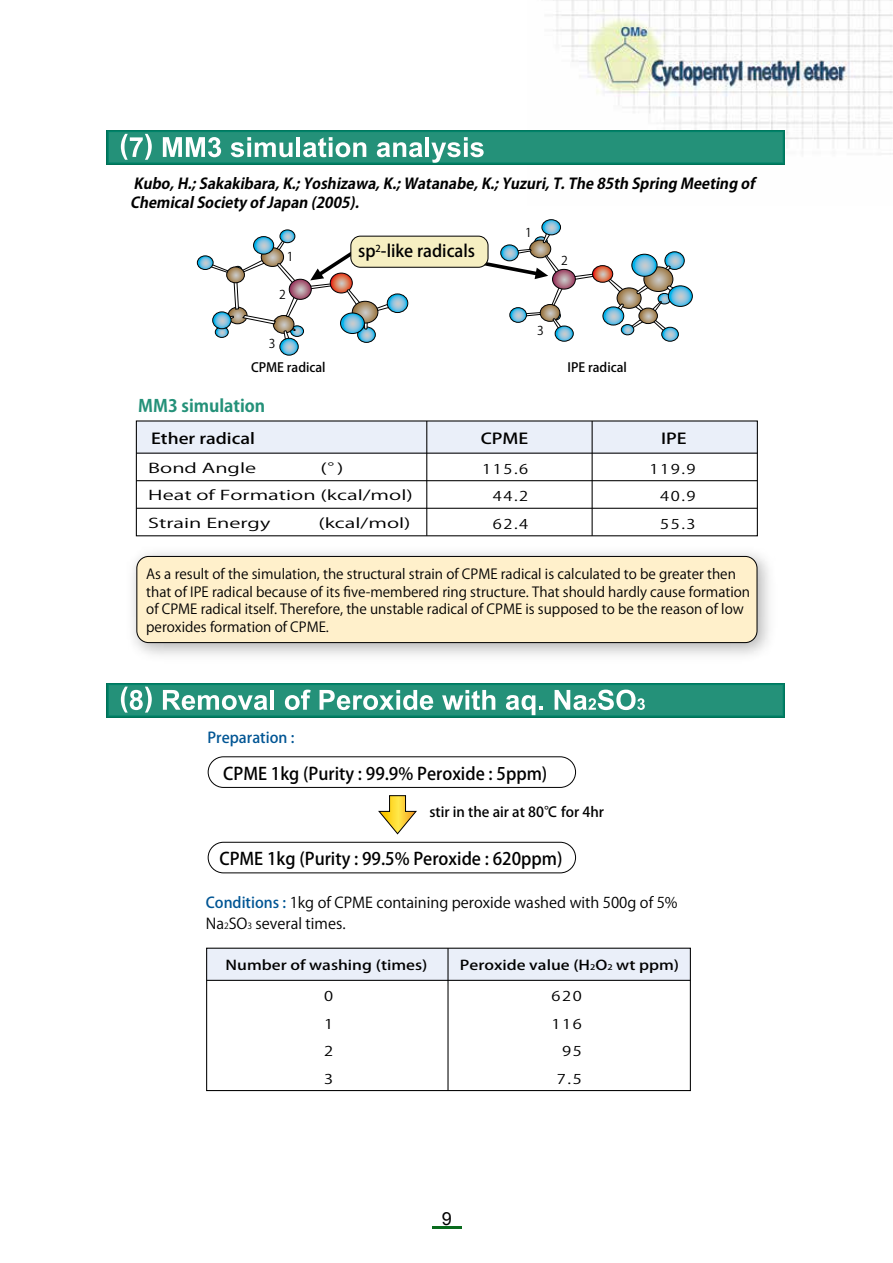
<style>
.page{position:relative;width:893px;height:1263px;background:#fff}
.page>*{position:absolute;margin:0;border:0;box-sizing:border-box;transform-origin:0 0}
.t1{font:18px "Arial";color:#000}
.t2{font:500 17.25px "Koz Go Pro";color:#000}
.t3{font:700 16.95px "Koz Go Pro";color:#249179}
.t4{font:500 16.65px "Koz Go Pro";color:#000}
.t5{font:italic 700 14.85px/19.2px "Koz Go Pro";color:#000}
.t6{font:14.85px/21.6px "Koz Go Pro";color:#000}
.t7{font:500 14.85px "Koz Go Pro";color:#000;scale:1.22 1}
.t8{font:500 14.85px "Koz Go Pro";color:#005594}
.t9{font:13.8px/17.7px "Koz Go Pro";color:#000}
.t10{font:500 13.8px "Koz Go Pro";color:#000}
.t11{font:13.35px/27.6px "Koz Go Pro";color:#000;scale:1.54 1}
.t12{font:500 13.35px "Koz Go Pro";color:#000;scale:1.22 1}
.t13{font:13.35px/27.6px "Koz Go Pro";color:#000;text-align:justify;scale:1.22 1}
.t14{font:500 12.75px "Koz Go Pro";color:#000}
.t15{font:12.15px "Koz Go Pro";color:#000}
.s1{font-weight:500;color:#005594}
.s2{font-size:8.55px}
.s3{font-size:7.65px}
</style>
<div class="page">
<img style="left:553px;top:0;width:340px;height:155px">
<hr style="left:432px;top:1226px;width:30px;height:3px;background:#096b1d">
<div style="left:208px;top:756px;width:368px;height:32px;border:1px solid #000;border-radius:15px"></div>
<div style="left:208px;top:842px;width:368px;height:31px;border:1px solid #000;border-radius:15px"></div>
<img style="left:132px;top:552px;width:637px;height:103px">
<div style="left:137px;top:556px;width:620px;height:87px;background:#fff0cb;border-radius:12px"></div>
<div style="left:137px;top:556px;width:620px;height:87px;border:1px solid #000;border-radius:12px"></div>
<div style="left:206px;top:948px;width:485px;height:33px;background:#eaeff9"></div>
<div style="left:206px;top:948px;width:485px;height:143px;border:1px solid #000"></div>
<hr style="left:207px;top:980px;width:483px;height:1px;background:#000">
<hr style="left:447px;top:948px;width:2px;height:142px;background:#000">
<div style="left:136px;top:421px;width:622px;height:32px;background:#eaeff9"></div>
<hr style="left:136px;top:453px;width:621px;height:1px;background:#000">
<hr style="left:136px;top:480px;width:621px;height:1px;background:#000">
<hr style="left:136px;top:508px;width:621px;height:1px;background:#000">
<hr style="left:426px;top:421px;width:1px;height:115px;background:#000">
<hr style="left:592px;top:421px;width:1px;height:115px;background:#000">
<div style="left:108px;top:683px;width:676px;height:34px;background:#00775d"></div>
<div style="left:109px;top:684px;width:674px;height:32px;background:#108970"></div>
<div style="left:109px;top:684px;width:674px;height:31px;background:#00836a"></div>
<div style="left:110px;top:685px;width:672px;height:30px;background:#1f8e76"></div>
<div style="left:110px;top:686px;width:672px;height:28px;background:#249179"></div>
<svg style="left:121px;top:687px;width:31px;height:25px"></svg>
<svg style="left:163px;top:690px;width:104px;height:20px"></svg>
<hr style="left:270px;top:690px;width:4px;height:20px;background:#fff">
<svg style="left:285px;top:690px;width:26px;height:20px"></svg>
<svg style="left:320px;top:690px;width:113px;height:20px"></svg>
<svg style="left:442px;top:690px;width:53px;height:20px"></svg>
<svg style="left:506px;top:695px;width:37px;height:20px"></svg>
<svg style="left:555px;top:690px;width:90px;height:20px"></svg>
<div style="left:351px;top:236px;width:137px;height:31px;background:#f6efc2;border-radius:10px"></div>
<div style="left:351px;top:236px;width:137px;height:31px;border:1px solid #000;border-radius:10px"></div>
<svg style="left:197px;top:230px;width:211px;height:125px"></svg>
<div style="left:280px;top:338px;width:18px;height:17px;border:1px solid #000;border-radius:50%"></div>
<div style="left:668px;top:286px;width:25px;height:21px;border:1px solid #000;border-radius:50%"></div>
<svg style="left:478px;top:220px;width:214px;height:121px"></svg>
<div style="left:542px;top:219px;width:19px;height:16px;border:1px solid #000;border-radius:50%"></div>
<svg style="left:378px;top:795px;width:39px;height:39px"></svg>
<div style="left:107px;top:130px;width:678px;height:35px;background:#006f55"></div>
<div style="left:107px;top:130px;width:677px;height:34px;background:#00755b"></div>
<div style="left:108px;top:131px;width:676px;height:33px;background:#007a61"></div>
<div style="left:108px;top:131px;width:675px;height:32px;background:#008167"></div>
<div style="left:109px;top:132px;width:674px;height:31px;background:#108970"></div>
<div style="left:109px;top:132px;width:673px;height:30px;background:#208f76"></div>
<div style="left:110px;top:133px;width:672px;height:29px;background:#249179"></div>
<svg style="left:121px;top:134px;width:31px;height:26px"></svg>
<svg style="left:163px;top:137px;width:58px;height:20px"></svg>
<svg style="left:231px;top:137px;width:62px;height:20px"></svg>
<hr style="left:296px;top:137px;width:4px;height:20px;background:#fff">
<svg style="left:303px;top:137px;width:63px;height:20px"></svg>
<svg style="left:377px;top:142px;width:46px;height:15px"></svg>
<hr style="left:425px;top:137px;width:4px;height:20px;background:#fff">
<svg style="left:431px;top:137px;width:53px;height:26px"></svg>
<p class="t5" style="left:130px;top:175px;width:626px">Kubo,H.;Sakakibara,K.;Yoshizawa,K.;Watanabe,K.;Yuzuri,T.The 85th Spring Meeting of<br>ChemicalSociety of Japan (2005).</p>
<p class="t15" style="left:287px;top:248px;width:8px">1</p>
<p class="t15" style="left:279px;top:287px;width:8px">2</p>
<p class="t15" style="left:269px;top:336px;width:8px">3</p>
<p class="t4" style="left:358px;top:240px;width:118px">sp<sup>2</sup>-like radicals</p>
<p class="t15" style="left:525px;top:225px;width:8px">1</p>
<p class="t15" style="left:561px;top:253px;width:8px">2</p>
<p class="t15" style="left:537px;top:323px;width:8px">3</p>
<p class="t14" style="left:251px;top:360px;width:76px">CPME radical</p>
<p class="t14" style="left:568px;top:359px;width:61px">IPE radical</p>
<p class="t3" style="left:138px;top:395px;width:128px">MM3 simulation</p>
<p class="t7" style="left:151px;top:429px;width:87px">Ether radical</p>
<p class="t11" style="left:148px;top:454px;width:72px">Bond Angle</p>
<p class="t11" style="left:148px;top:454px;width:173px;text-indent:172px">(°)<br>Heat of Formation (kcal/mol)<br>Strain Energy</p>
<p class="t11" style="left:318px;top:509px;width:61px">(kcal/mol)</p>
<p class="t7" style="left:481px;top:429px;width:40px">CPME</p>
<p class="t7" style="left:661px;top:429px;width:22px">IPE</p>
<p class="t13" style="left:493px;top:456px;width:31px;text-indent:-11px">115.6<br>44.2<br>62.4</p>
<p class="t13" style="left:660px;top:456px;width:31px;text-indent:-11px">119.9<br>40.9<br>55.3</p>
<p class="t9" style="left:146px;top:565px;width:605px">As a result of the simulation, the structural strain of CPME radical is calculated to be greater then that of IPE radical because of its five-membered ring structure. That should hardly cause formation of CPME radical itself. Therefore, the unstable radical of CPME is supposed to be the reason of low peroxides formation of CPME.</p>
<p class="t8" style="left:208px;top:728px;width:88px">Preparation :</p>
<p class="t2" style="left:223px;top:762px;width:326px">CPME 1kg (Purity : 99.9% Peroxide : 5ppm)</p>
<p class="t10" style="left:429px;top:803px;width:176px">stir in the air at 80℃ for 4hr</p>
<p class="t2" style="left:219px;top:847px;width:345px">CPME 1kg (Purity : 99.5% Peroxide : 620ppm)</p>
<p class="t6" style="left:206px;top:892px;width:473px"><span class="s1">Conditions :</span> 1kg of CPME containing peroxide washed with 500g of 5%<br>Na<span class="s2">2</span>SO<span class="s2">3</span> several times.</p>
<p class="t12" style="left:226px;top:956px;width:167px">Number of washing (times)</p>
<p class="t13" style="left:324px;top:983px;width:9px">0<br>1<br>2<br>3</p>
<p class="t13" style="left:551px;top:983px;width:26px;text-align:right">620<br>116<br>95<br>7.5</p>
<p class="t12" style="left:460px;top:956px;width:181px">Peroxide value (H<span class="s3">2</span>O<span class="s3">2</span> wt ppm)</p>
<h1 class="t1" style="left:442px;top:1207px;width:12px">9</h1>
</div>
